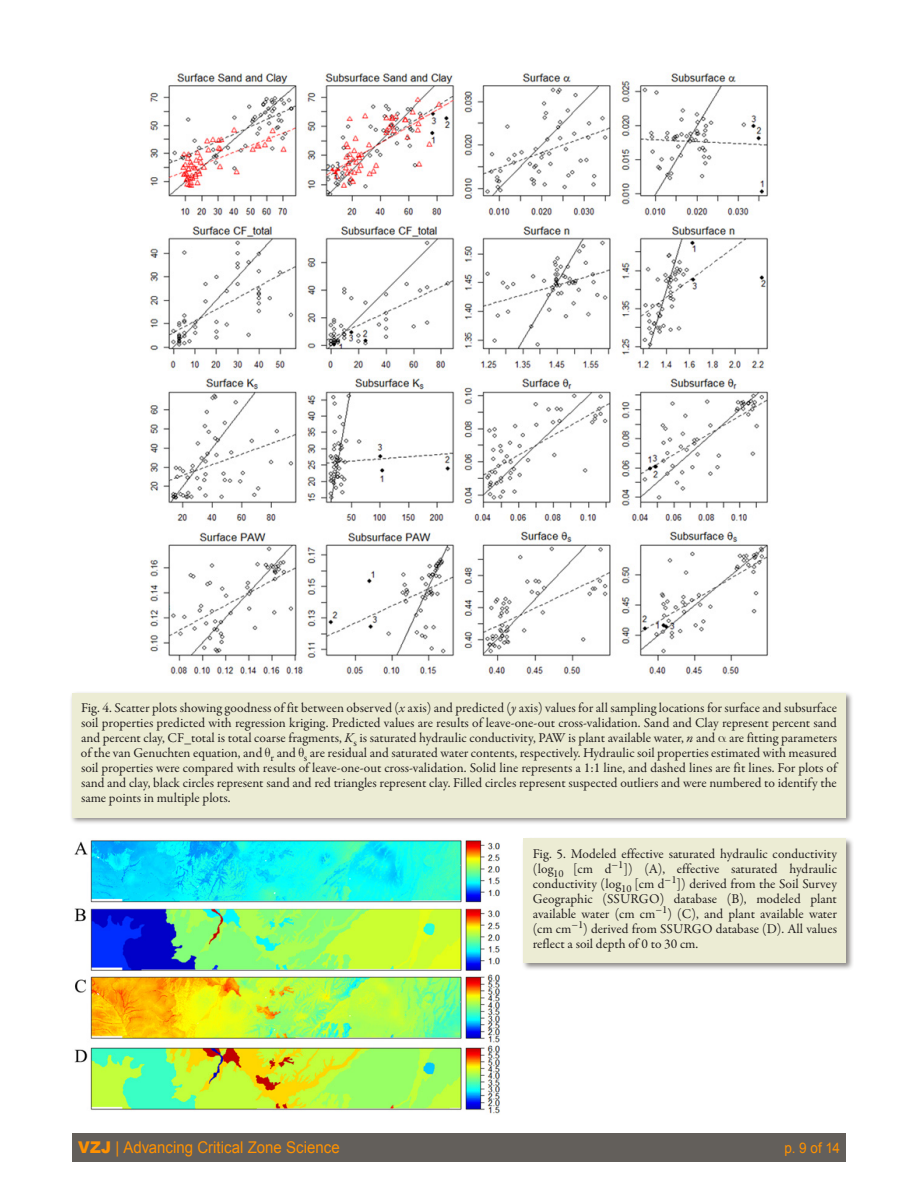
<style>
.page{position:relative;width:918px;height:1188px;background:#fff}
.page>*{position:absolute;margin:0;border:0;box-sizing:border-box;transform-origin:0 0}
.t1{font:16.2px "Arial";color:#ff9100;scale:.93 1}
.t2{font:14.55px "Arial";color:#ff9100;scale:.93 1}
.t3{font:13.5px/15px "Garamond Premr Pro";color:#231f20;text-align:justify}
.s1{font-style:italic}
.s2{font-weight:900}
</style>
<div class="page">
<div style="left:72px;top:1133px;width:774px;height:28px;background:#635f5b"></div>
<div style="left:70px;top:691px;width:784px;height:134px;background:#635f5b;opacity:.75"></div>
<div style="left:72px;top:693px;width:774px;height:124px;background:#ececd4"></div>
<img style="left:149px;top:72px;width:620px;height:604px">
<img style="left:74px;top:840px;width:426px;height:274px">
<div style="left:522px;top:837px;width:332px;height:134px;background:#635f5b;opacity:.75"></div>
<div style="left:524px;top:839px;width:322px;height:124px;background:#ececd4"></div>
<p class="t3" style="left:81px;top:700px;width:758px">Fig. 4. Scatter plots showing goodness of fit between observed (<span class="s1">x</span> axis) and predicted (<span class="s1">y</span> axis) values for all sampling locations for surface and subsurface soil properties predicted with regression kriging. Predicted values are results of leave-one-out cross-validation. Sand and Clay represent percent sand and percent clay, CF_total is total coarse fragments, <span class="s1">K</span><sub>s</sub> is saturated hydraulic conductivity, PAW is plant available water, <span class="s1">n</span> and are fitting parameters of the van Genuchten equation, and ❑<sub>r</sub> and ❑<sub>s</sub> are residual and saturated water contents, respectively. Hydraulic soil properties estimated with measured soil properties were compared with results of leave-one-out cross-validation. Solid line represents a 1:1 line, and dashed lines are fit lines. For plots of sand and clay, black circles represent sand and red triangles represent clay. Filled circles represent suspected outliers and were numbered to identify the same points in multiple plots.</p>
<p class="t3" style="left:533px;top:846px;width:306px">Fig. 5. Modeled effective saturated hydraulic conductivity (log<sub>10</sub> [cm d<sup>−1</sup>]) (A), effective saturated hydraulic conductivity (log<sub>10</sub> [cm d<sup>−1</sup>]) derived from the Soil Survey Geographic (SSURGO) database (B), modeled plant available water (cm cm<sup>−1</sup>) (C), and plant available water (cm cm<sup>−1</sup>) derived from SSURGO database (D). All values reflect a soil depth of 0 to 30 cm.</p>
<p class="t1" style="left:78px;top:1136px;width:283px"><span class="s2">VZJ</span> | Advancing Critical Zone Science</p>
<p class="t2" style="left:784px;top:1138px;width:61px">p. 9 of 14</p>
</div>
